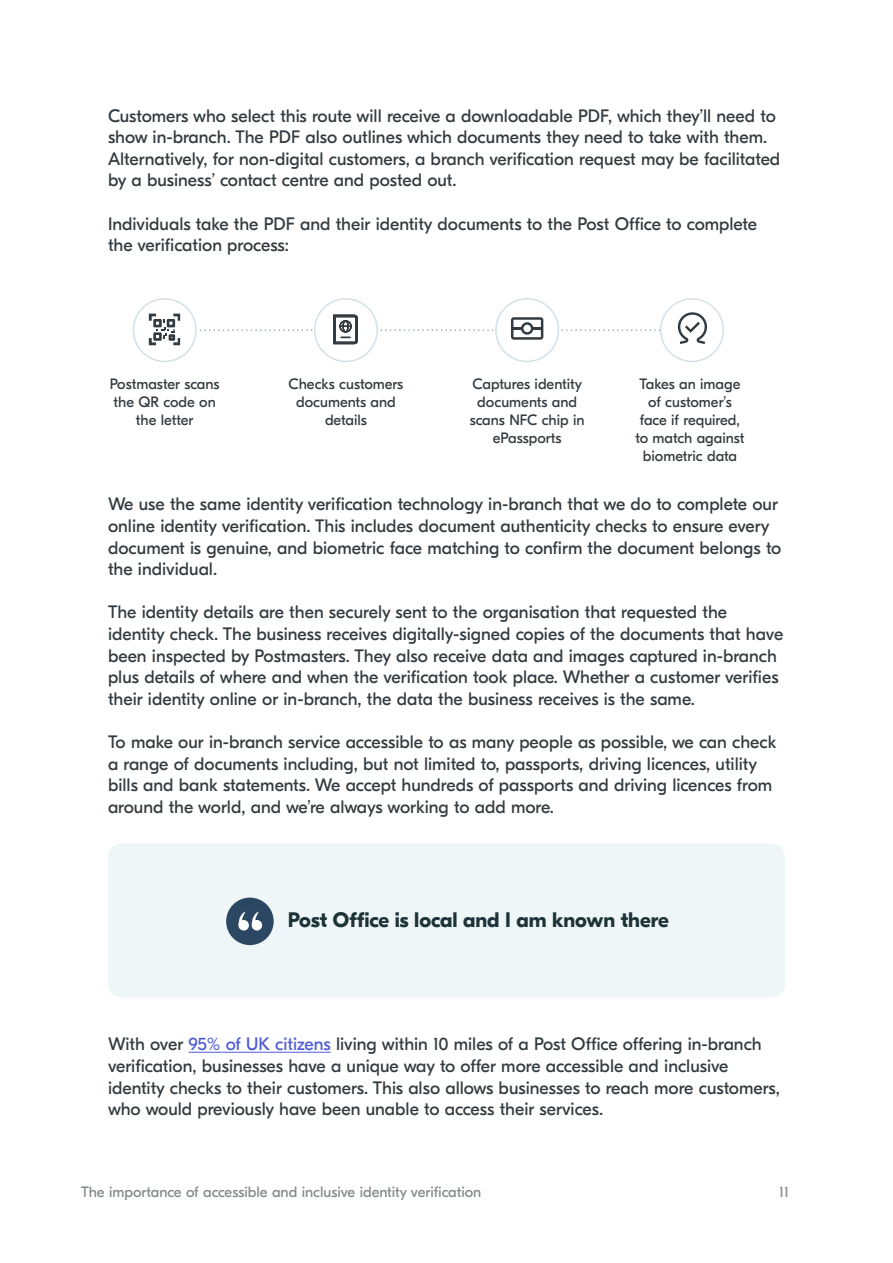
<style>
.page{position:relative;width:893px;height:1263px;background:#fff}
.page>*{position:absolute;margin:0;border:0;box-sizing:border-box;transform-origin:0 0}
.t1{font:700 21px "GT Eesti Display";color:#1c3338}
.t2{font:18px/21.6px "GT Eesti Display";color:#333b40}
.t3{font:15px/18px "GT Eesti Display";color:#333b40;text-align:center}
.t4{font:15px "GT Eesti Display";color:#85898c}
.t5{font:15px "GT Eesti Display";color:#85898d}
.s1{color:#4f5cd6}
</style>
<div class="page">
<hr style="left:189px;top:1052px;width:142px;height:1px;background:#4f5cd6">
<div style="left:108px;top:844px;width:677px;height:153px;background:#eff6f8;border-radius:14px"></div>
<div style="left:133px;top:298px;width:64px;height:64px;border:2px solid #d4e0e6;border-radius:50%"></div>
<div style="left:314px;top:298px;width:64px;height:64px;border:2px solid #d4e0e6;border-radius:50%"></div>
<div style="left:495px;top:298px;width:64px;height:64px;border:2px solid #d4e0e6;border-radius:50%"></div>
<div style="left:660px;top:298px;width:64px;height:64px;border:2px solid #d4e0e6;border-radius:50%"></div>
<svg style="left:148px;top:312px;width:559px;height:33px"></svg>
<svg style="left:333px;top:315px;width:25px;height:29px"></svg>
<div style="left:226px;top:897px;width:48px;height:48px;background:#2b4763;border-radius:50%"></div>
<svg style="left:238px;top:911px;width:25px;height:20px"></svg>
<p class="t2" style="left:108px;top:105px;width:674px">Customers who select this route will receive a downloadable PDF, which they’ll need to show in-branch. The PDF also outlines which documents they need to take with them.<br>Alternatively, for non-digital customers, a branch verification request may be facilitated by a business’ contact centre and posted out.</p>
<p class="t2" style="left:108px;top:213px;width:651px">Individuals take the PDF and their identity documents to the Post Office to complete the verification process:</p>
<p class="t3" style="left:110px;top:375px;width:111px">Postmaster scans the QR code on the letter</p>
<p class="t3" style="left:289px;top:375px;width:116px">Checks customers documents and details</p>
<p class="t3" style="left:470px;top:375px;width:116px">Captures identity documents and scans NFC chip in ePassports</p>
<p class="t3" style="left:635px;top:375px;width:111px">Takes an image of customer’s face if required, to match against biometric data</p>
<p class="t2" style="left:108px;top:494px;width:675px">We use the same identity verification technology in-branch that we do to complete our online identity verification. This includes document authenticity checks to ensure every document is genuine, and biometric face matching to confirm the document belongs to the individual.</p>
<p class="t2" style="left:108px;top:602px;width:677px">The identity details are then securely sent to the organisation that requested the identity check. The business receives digitally-signed copies of the documents that have been inspected by Postmasters. They also receive data and images captured in-branch plus details of where and when the verification took place. Whether a customer verifies their identity online or in-branch, the data the business receives is the same.</p>
<p class="t2" style="left:108px;top:731px;width:670px">To make our in-branch service accessible to as many people as possible, we can check a range of documents including, but not limited to, passports, driving licences, utility bills and bank statements. We accept hundreds of passports and driving licences from around the world, and we’re always working to add more.</p>
<p class="t1" style="left:288px;top:908px;width:383px">Post Office is local and I am known there</p>
<p class="t2" style="left:108px;top:1034px;width:673px">With over <span class="s1">95% of UK citizens</span> living within 10 miles of a Post Office offering in-branch verification, businesses have a unique way to offer more accessible and inclusive identity checks to their customers. This also allows businesses to reach more customers, who would previously have been unable to access their services.</p>
<p class="t4" style="left:81px;top:1184px;width:402px">The importance of accessible and inclusive identity verification</p>
<p class="t5" style="left:779px;top:1184px;width:11px">11</p>
</div>
